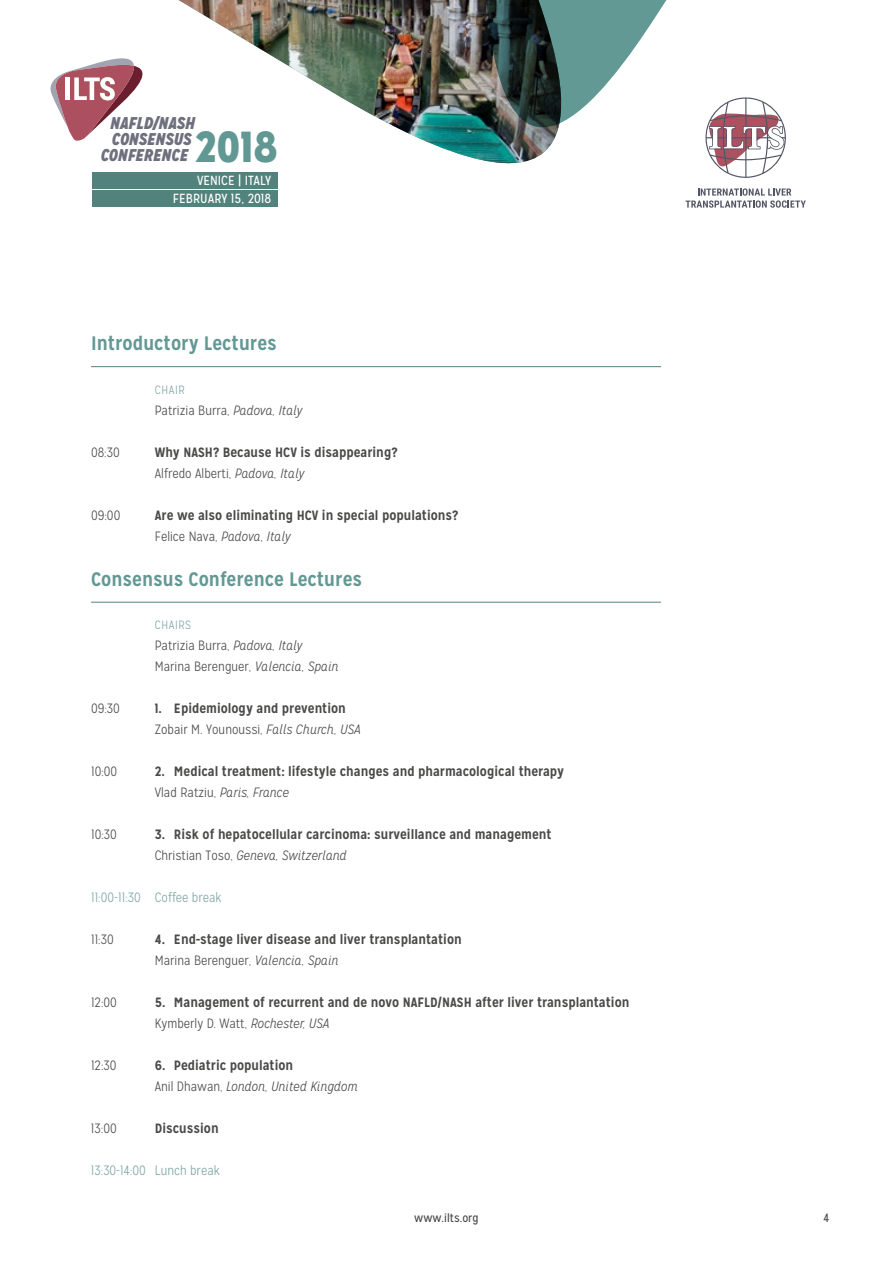
<style>
.page{position:relative;width:893px;height:1263px;background:#fff}
.page>*{position:absolute;margin:0;border:0;box-sizing:border-box;transform-origin:0 0}
.t1{font:900 43.35px "Mission Gothic";color:#629893}
.t2{font:700 19.5px "Mission Gothic";color:#639895}
.t3{font:italic 900 17.1px/16.2px "Mission Gothic";color:#545667;text-align:center}
.t4{font:700 13.5px/21px "Mission Gothic";color:#4a4a49}
.t5{font:300 13.5px/21px "Mission Gothic";color:#4a4a49}
.t6{font:300 13.5px "Mission Gothic";color:#7ea6a3}
.t7{font:13.2px/17.9px "Mission Gothic";color:#fff;text-align:right}
.t8{font:12px "Mission Gothic";color:#4a4a49}
.t9{font:300 12px "Mission Gothic";letter-spacing:.05em;color:#7ea6a3}
.s1{font-style:italic}
.s2{font-weight:300}
.s3{font-weight:300;font-style:italic}
</style>
<div class="page">
<svg style="left:641px;top:0;width:26px;height:39px"></svg>
<hr style="left:91px;top:366px;width:570px;height:1px;background:#53827b">
<hr style="left:91px;top:602px;width:570px;height:1px;background:#53827b">
<svg style="left:50px;top:0;width:591px;height:207px"></svg>
<img style="left:176px;top:0;width:387px;height:185px">
<svg style="left:705px;top:97px;width:81px;height:81px"></svg>
<svg style="left:686px;top:188px;width:120px;height:20px"></svg>
<p class="t3" style="left:101px;top:115px;width:96px">NAFLD/NASH<br>CONSENSUS<br>CONFERENCE</p>
<h1 class="t1" style="left:195px;top:118px;width:84px">2018</h1>
<p class="t7" style="left:173px;top:172px;width:100px">VENICE | ITALY<br>FEBRUARY 15, 2018</p>
<h2 class="t2" style="left:91px;top:331px;width:187px">Introductory Lectures</h2>
<p class="t9" style="left:155px;top:382px;width:32px">CHAIR</p>
<p class="t5" style="left:155px;top:400px;width:149px">Patrizia Burra, <span class="s1">Padova, Italy</span></p>
<p class="t5" style="left:91px;top:442px;width:30px">08:30</p>
<p class="t4" style="left:155px;top:441px;width:244px">Why NASH? Because HCV is disappearing?<br><span class="s2">Alfredo Alberti,</span> <span class="s3">Padova, Italy</span></p>
<p class="t5" style="left:91px;top:505px;width:31px">09:00</p>
<p class="t4" style="left:155px;top:504px;width:305px">Are we also eliminating HCV in special populations?<br><span class="s2">Felice Nava,</span> <span class="s3">Padova, Italy</span></p>
<h2 class="t2" style="left:91px;top:567px;width:273px">Consensus Conference Lectures</h2>
<p class="t9" style="left:155px;top:618px;width:38px">CHAIRS</p>
<p class="t5" style="left:155px;top:635px;width:185px">Patrizia Burra, <span class="s1">Padova, Italy<br></span>Marina Berenguer, <span class="s1">Valencia, Spain</span></p>
<p class="t5" style="left:91px;top:698px;width:30px">09:30</p>
<p class="t4" style="left:155px;top:698px;width:207px">1. Epidemiology and prevention<br><span class="s2">Zobair M. Younoussi,</span> <span class="s3">Falls Church, USA</span></p>
<p class="t5" style="left:91px;top:761px;width:28px">10:00</p>
<p class="t4" style="left:155px;top:761px;width:411px">2. Medical treatment: lifestyle changes and pharmacological therapy<br><span class="s2">Vlad Ratziu,</span> <span class="s3">Paris, France</span></p>
<p class="t5" style="left:91px;top:824px;width:27px">10:30</p>
<p class="t4" style="left:155px;top:824px;width:398px">3. Risk of hepatocellular carcinoma: surveillance and management<br><span class="s2">Christian Toso,</span> <span class="s3">Geneva, Switzerland</span></p>
<p class="t6" style="left:91px;top:890px;width:132px">11:00-11:30 Coffee break</p>
<p class="t5" style="left:91px;top:929px;width:24px">11:30</p>
<p class="t4" style="left:155px;top:929px;width:308px">4. End-stage liver disease and liver transplantation<br><span class="s2">Marina Berenguer,</span> <span class="s3">Valencia, Spain</span></p>
<p class="t5" style="left:91px;top:992px;width:27px">12:00</p>
<p class="t4" style="left:155px;top:992px;width:476px">5. Management of recurrent and de novo NAFLD/NASH after liver transplantation<br><span class="s2">Kymberly D. Watt,</span> <span class="s3">Rochester, USA</span></p>
<p class="t5" style="left:91px;top:1055px;width:27px">12:30</p>
<p class="t4" style="left:155px;top:1055px;width:204px">6. Pediatric population<br><span class="s2">Anil Dhawan,</span> <span class="s3">London, United Kingdom</span></p>
<p class="t5" style="left:91px;top:1118px;width:27px">13:00</p>
<p class="t4" style="left:155px;top:1118px;width:65px">Discussion</p>
<p class="t6" style="left:91px;top:1163px;width:131px">13:30-14:00 Lunch break</p>
<p class="t8" style="left:414px;top:1210px;width:66px">www.ilts.org</p>
<p class="t8" style="left:823px;top:1210px;width:7px">4</p>
</div>
